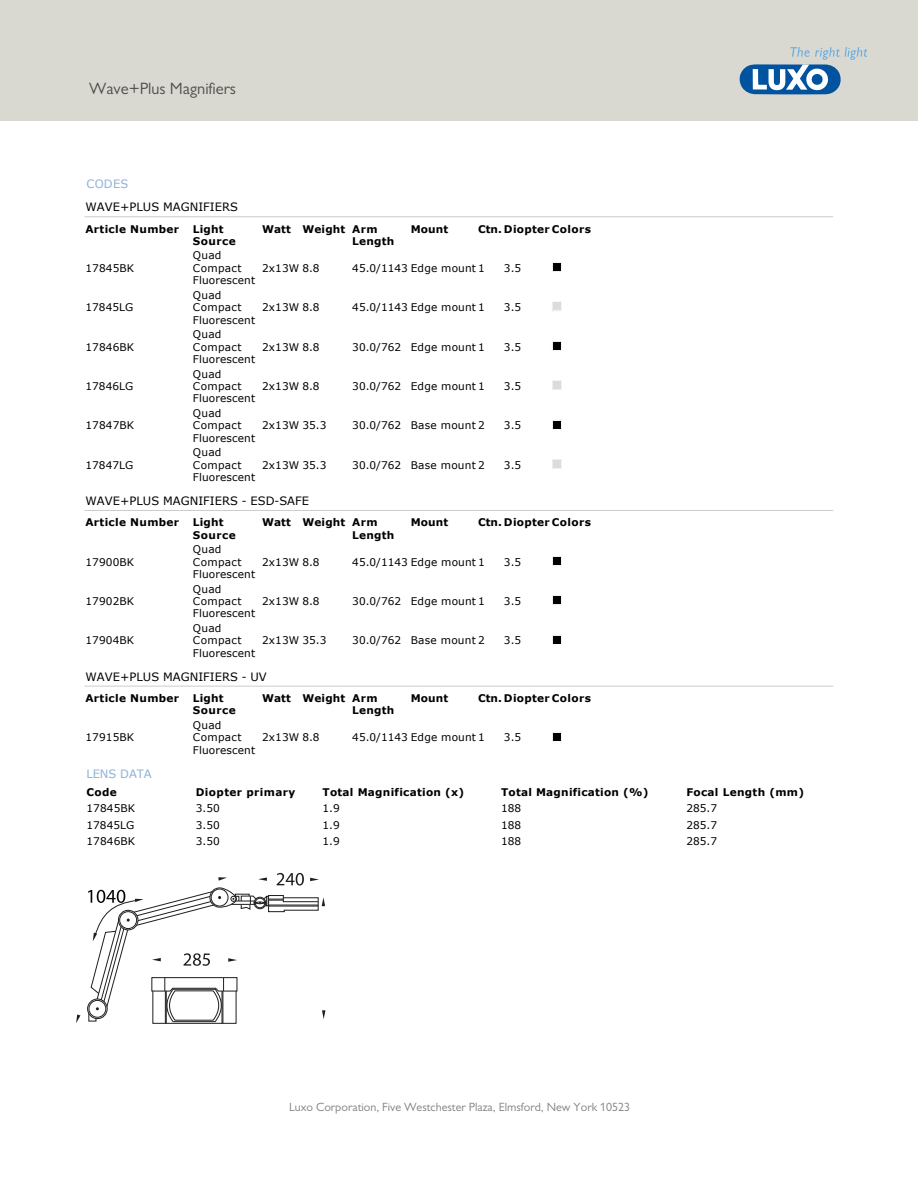
<style>
.page{position:relative;width:918px;height:1188px;background:#fff}
.page>*{position:absolute;margin:0;border:0;box-sizing:border-box;transform-origin:0 0}
.t1{font:16.5px "Gill Alt One";color:#4d4d4d}
.t2{font:12px "Gill Alt One";color:#808080}
.t3{font:11.55px "Verdana";letter-spacing:.005em;color:#000}
.t4{font:11.55px "Verdana";letter-spacing:-.005em;color:#8cb1da}
.t5{font:10.5px/12.5px "Verdana";letter-spacing:.01em;color:#000}
.t6{font:700 10.5px/12.5px "Verdana";letter-spacing:.025em;color:#000}
</style>
<div class="page">
<div style="left:0;top:0;width:918px;height:120px;background:#d9d9d2"></div>
<svg style="left:739px;top:47px;width:128px;height:47px"></svg>
<hr style="left:166px;top:991px;width:1px;height:33px;background:#201d1e">
<hr style="left:223px;top:991px;width:1px;height:33px;background:#201d1e">
<hr style="left:85px;top:216px;width:748px;height:1px;background:#ccc">
<hr style="left:85px;top:510px;width:748px;height:1px;background:#ccc">
<hr style="left:85px;top:686px;width:748px;height:1px;background:#ccc">
<svg style="left:552px;top:262px;width:10px;height:10px"></svg>
<div style="left:553px;top:263px;width:8px;height:8px;background:#000"></div>
<svg style="left:552px;top:302px;width:10px;height:9px"></svg>
<div style="left:553px;top:303px;width:8px;height:7px;background:#dcdcdc"></div>
<svg style="left:552px;top:341px;width:10px;height:10px"></svg>
<div style="left:553px;top:342px;width:8px;height:8px;background:#000"></div>
<svg style="left:552px;top:380px;width:10px;height:10px"></svg>
<div style="left:553px;top:381px;width:8px;height:8px;background:#dcdcdc"></div>
<svg style="left:552px;top:420px;width:10px;height:9px"></svg>
<div style="left:553px;top:421px;width:8px;height:7px;background:#000"></div>
<svg style="left:552px;top:459px;width:10px;height:10px"></svg>
<div style="left:553px;top:460px;width:8px;height:8px;background:#dcdcdc"></div>
<svg style="left:552px;top:556px;width:10px;height:10px"></svg>
<div style="left:553px;top:557px;width:8px;height:8px;background:#000"></div>
<svg style="left:552px;top:595px;width:10px;height:10px"></svg>
<div style="left:553px;top:596px;width:8px;height:8px;background:#000"></div>
<svg style="left:552px;top:635px;width:10px;height:9px"></svg>
<div style="left:553px;top:636px;width:8px;height:7px;background:#000"></div>
<svg style="left:552px;top:732px;width:10px;height:9px"></svg>
<div style="left:553px;top:733px;width:8px;height:7px;background:#000"></div>
<svg style="left:76px;top:873px;width:249px;height:150px"></svg>
<h1 class="t1" style="left:89px;top:79px;width:148px">Wave+Plus Magnifiers</h1>
<p class="t4" style="left:86px;top:177px;width:44px">CODES</p>
<p class="t3" style="left:85px;top:200px;width:154px">WAVE+PLUS MAGNIFIERS</p>
<p class="t6" style="left:85px;top:222px;width:95px">Article Number</p>
<p class="t6" style="left:193px;top:222px;width:44px">Light<br>Source</p>
<p class="t6" style="left:352px;top:222px;width:44px;text-indent:-90px">Watt Weight Arm<br>Length</p>
<p class="t6" style="left:411px;top:222px;width:39px">Mount</p>
<p class="t6" style="left:478px;top:222px;width:114px">Ctn. Diopter Colors</p>
<p class="t5" style="left:85px;top:262px;width:50px">17845BK</p>
<p class="t5" style="left:193px;top:249px;width:64px">Quad<br>Compact<br>Fluorescent</p>
<p class="t5" style="left:262px;top:262px;width:59px">2x13W 8.8</p>
<p class="t5" style="left:352px;top:262px;width:134px">45.0/1143 Edge mount 1</p>
<p class="t5" style="left:504px;top:262px;width:19px">3.5</p>
<p class="t5" style="left:85px;top:301px;width:49px">17845LG</p>
<p class="t5" style="left:193px;top:288px;width:64px">Quad<br>Compact<br>Fluorescent</p>
<p class="t5" style="left:262px;top:301px;width:59px">2x13W 8.8</p>
<p class="t5" style="left:352px;top:301px;width:134px">45.0/1143 Edge mount 1</p>
<p class="t5" style="left:504px;top:301px;width:19px">3.5</p>
<p class="t5" style="left:85px;top:340px;width:50px">17846BK</p>
<p class="t5" style="left:193px;top:328px;width:64px">Quad<br>Compact<br>Fluorescent</p>
<p class="t5" style="left:262px;top:340px;width:59px">2x13W 8.8</p>
<p class="t5" style="left:352px;top:340px;width:134px">30.0/762 Edge mount 1</p>
<p class="t5" style="left:504px;top:340px;width:19px">3.5</p>
<p class="t5" style="left:85px;top:380px;width:49px">17846LG</p>
<p class="t5" style="left:193px;top:367px;width:64px">Quad<br>Compact<br>Fluorescent</p>
<p class="t5" style="left:262px;top:380px;width:59px">2x13W 8.8</p>
<p class="t5" style="left:352px;top:380px;width:134px">30.0/762 Edge mount 1</p>
<p class="t5" style="left:504px;top:380px;width:19px">3.5</p>
<p class="t5" style="left:85px;top:419px;width:50px">17847BK</p>
<p class="t5" style="left:193px;top:406px;width:64px">Quad<br>Compact<br>Fluorescent</p>
<p class="t5" style="left:262px;top:419px;width:66px">2x13W 35.3</p>
<p class="t5" style="left:352px;top:419px;width:134px">30.0/762 Base mount 2</p>
<p class="t5" style="left:504px;top:419px;width:19px">3.5</p>
<p class="t5" style="left:85px;top:458px;width:49px">17847LG</p>
<p class="t5" style="left:193px;top:446px;width:64px">Quad<br>Compact<br>Fluorescent</p>
<p class="t5" style="left:262px;top:458px;width:66px">2x13W 35.3</p>
<p class="t5" style="left:352px;top:458px;width:134px">30.0/762 Base mount 2</p>
<p class="t5" style="left:504px;top:458px;width:19px">3.5</p>
<p class="t3" style="left:85px;top:494px;width:225px">WAVE+PLUS MAGNIFIERS - ESD-SAFE</p>
<p class="t6" style="left:85px;top:516px;width:95px">Article Number</p>
<p class="t6" style="left:193px;top:516px;width:44px">Light<br>Source</p>
<p class="t6" style="left:352px;top:516px;width:44px;text-indent:-90px">Watt Weight Arm<br>Length</p>
<p class="t6" style="left:411px;top:516px;width:39px">Mount</p>
<p class="t6" style="left:478px;top:516px;width:114px">Ctn. Diopter Colors</p>
<p class="t5" style="left:85px;top:555px;width:50px">17900BK</p>
<p class="t5" style="left:193px;top:543px;width:64px">Quad<br>Compact<br>Fluorescent</p>
<p class="t5" style="left:262px;top:555px;width:59px">2x13W 8.8</p>
<p class="t5" style="left:352px;top:555px;width:134px">45.0/1143 Edge mount 1</p>
<p class="t5" style="left:504px;top:555px;width:19px">3.5</p>
<p class="t5" style="left:85px;top:595px;width:50px">17902BK</p>
<p class="t5" style="left:85px;top:634px;width:50px">17904BK</p>
<p class="t5" style="left:193px;top:582px;width:64px">Quad<br>Compact<br>Fluorescent</p>
<p class="t5" style="left:262px;top:595px;width:59px">2x13W 8.8</p>
<p class="t5" style="left:352px;top:595px;width:134px">30.0/762 Edge mount 1</p>
<p class="t5" style="left:504px;top:595px;width:19px">3.5</p>
<p class="t5" style="left:193px;top:621px;width:64px">Quad<br>Compact<br>Fluorescent</p>
<p class="t5" style="left:262px;top:634px;width:66px">2x13W 35.3</p>
<p class="t5" style="left:352px;top:634px;width:134px">30.0/762 Base mount 2</p>
<p class="t5" style="left:504px;top:634px;width:19px">3.5</p>
<p class="t3" style="left:85px;top:669px;width:183px">WAVE+PLUS MAGNIFIERS - UV</p>
<p class="t6" style="left:85px;top:692px;width:95px">Article Number</p>
<p class="t6" style="left:193px;top:692px;width:44px">Light<br>Source</p>
<p class="t6" style="left:352px;top:692px;width:44px;text-indent:-90px">Watt Weight Arm<br>Length</p>
<p class="t6" style="left:411px;top:692px;width:39px">Mount</p>
<p class="t6" style="left:478px;top:692px;width:114px">Ctn. Diopter Colors</p>
<p class="t5" style="left:85px;top:731px;width:50px">17915BK</p>
<p class="t5" style="left:193px;top:718px;width:64px">Quad<br>Compact<br>Fluorescent</p>
<p class="t5" style="left:262px;top:731px;width:59px">2x13W 8.8</p>
<p class="t5" style="left:352px;top:731px;width:134px">45.0/1143 Edge mount 1</p>
<p class="t5" style="left:504px;top:731px;width:19px">3.5</p>
<p class="t4" style="left:86px;top:766px;width:67px">LENS DATA</p>
<p class="t6" style="left:86px;top:786px;width:32px">Code</p>
<p class="t6" style="left:196px;top:786px;width:101px">Diopter primary</p>
<p class="t6" style="left:323px;top:786px;width:143px">Total Magnification (x)</p>
<p class="t6" style="left:501px;top:786px;width:149px">Total Magnification (%)</p>
<p class="t6" style="left:686px;top:786px;width:119px">Focal Length (mm)</p>
<p class="t5" style="left:86px;top:802px;width:50px">17845BK</p>
<p class="t5" style="left:196px;top:802px;width:25px">3.50</p>
<p class="t5" style="left:323px;top:802px;width:19px">1.9</p>
<p class="t5" style="left:501px;top:802px;width:22px">188</p>
<p class="t5" style="left:686px;top:802px;width:32px">285.7</p>
<p class="t5" style="left:86px;top:818px;width:49px">17845LG</p>
<p class="t5" style="left:196px;top:818px;width:25px">3.50</p>
<p class="t5" style="left:323px;top:818px;width:19px">1.9</p>
<p class="t5" style="left:501px;top:818px;width:22px">188</p>
<p class="t5" style="left:686px;top:818px;width:32px">285.7</p>
<p class="t5" style="left:86px;top:835px;width:50px">17846BK</p>
<p class="t5" style="left:196px;top:835px;width:25px">3.50</p>
<p class="t5" style="left:323px;top:835px;width:19px">1.9</p>
<p class="t5" style="left:501px;top:835px;width:22px">188</p>
<p class="t5" style="left:686px;top:835px;width:32px">285.7</p>
<p class="t2" style="left:289px;top:1100px;width:343px">Luxo Corporation, Five Westchester Plaza, Elmsford, New York 10523</p>
</div>
